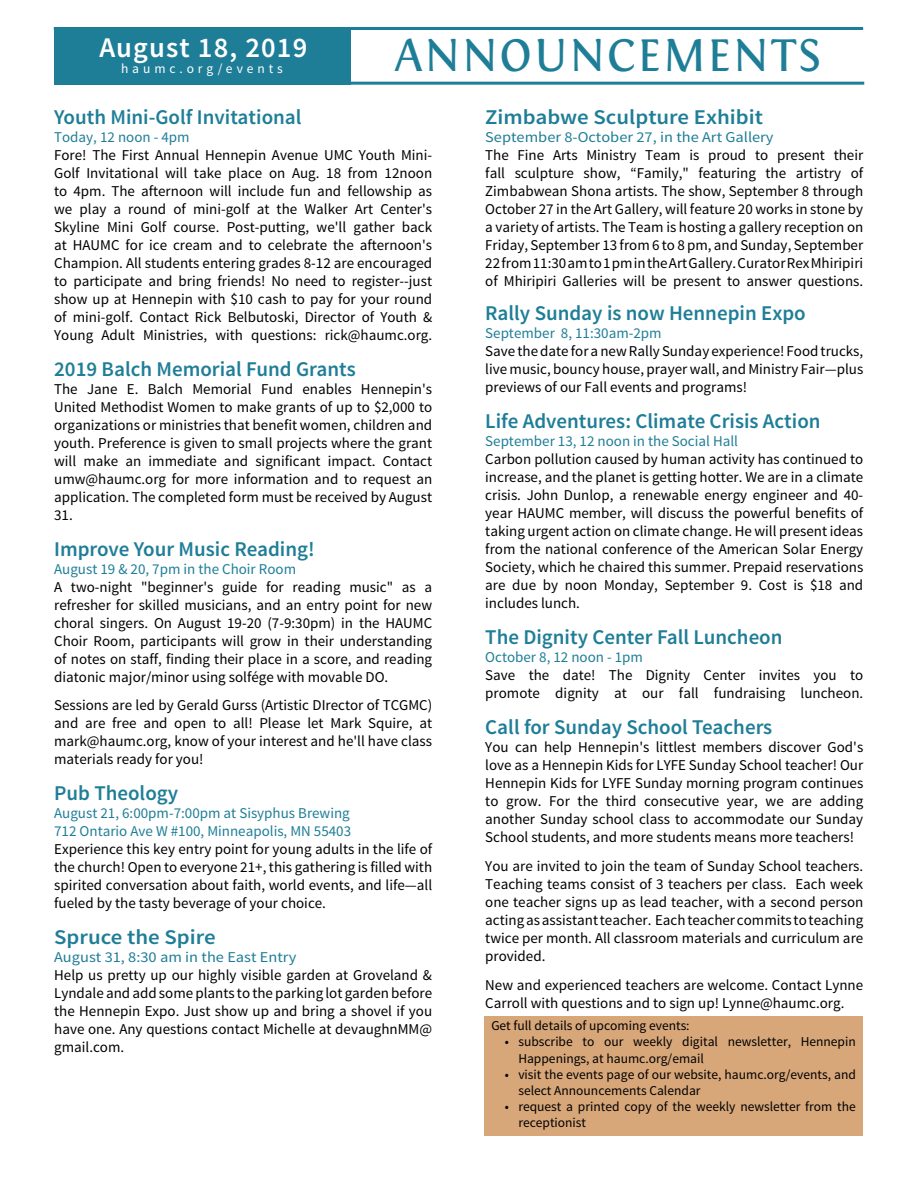
<style>
.page{position:relative;width:918px;height:1188px;background:#fff}
.page>*{position:absolute;margin:0;border:0;box-sizing:border-box;transform-origin:0 0}
.t1{font:48px "Fontin";letter-spacing:.03em;color:#1f7e97}
.t2{font:600 28.5px "Source Sans Pro";letter-spacing:.04em;color:#fff}
.t3{font:600 21px "Source Sans Pro";color:#1f7e97}
.t4{font:600 21px "Source Sans Pro";color:#1f7e97;scale:1.09 1}
.t5{font:15px/18px "Source Sans Pro";color:#000;text-align:justify}
.t6{font:15px/18px "Source Sans Pro";color:#1f7e97}
.t7{font:15px "Source Sans Pro";color:#1f7e97;scale:1.09 1}
.t8{font:13.5px/16.2px "Source Sans Pro";color:#000}
.t9{font:13.5px "Source Sans Pro";letter-spacing:.29em;color:#fff}
</style>
<div class="page">
<div style="left:54px;top:27px;width:296px;height:58px;background:#1f7e97"></div>
<hr style="left:54px;top:82px;width:810px;height:3px;background:#1f7e97">
<hr style="left:54px;top:27px;width:809px;height:3px;background:#1f7e97">
<div style="left:485px;top:1016px;width:378px;height:120px;background:#d7a679"></div>
<h2 class="t2" style="left:99px;top:30px;width:209px">August 18, 2019</h2>
<p class="t9" style="left:121px;top:61px;width:163px">haumc.org/events</p>
<h1 class="t1" style="left:394px;top:28px;width:428px">ANNOUNCEMENTS</h1>
<h3 class="t3" style="left:54px;top:103px;width:249px">Youth Mini-Golf Invitational</h3>
<p class="t6" style="left:54px;top:128px;width:137px">Today, 12 noon - 4pm</p>
<p class="t5" style="left:54px;top:146px;width:380px">Fore! The First Annual Hennepin Avenue UMC Youth Mini-Golf Invitational will take place on Aug. 18 from 12noon to 4pm. The afternoon will include fun and fellowship as we play a round of mini-golf at the Walker Art Center's Skyline Mini Golf course. Post-putting, we'll gather back at HAUMC for ice cream and to celebrate the afternoon's Champion. All students entering grades 8-12 are encouraged to participate and bring friends! No need to register--just show up at Hennepin with $10 cash to pay for your round of mini-golf. Contact Rick Belbutoski, Director of Youth &amp; Young Adult Ministries, with questions: rick@haumc.org.</p>
<h3 class="t3" style="left:54px;top:355px;width:303px">2019 Balch Memorial Fund Grants</h3>
<p class="t5" style="left:54px;top:380px;width:380px">The Jane E. Balch Memorial Fund enables Hennepin's United Methodist Women to make grants of up to $2,000 to organizations or ministries that benefit women, children and youth. Preference is given to small projects where the grant will make an immediate and significant impact. Contact umw@haumc.org for more information and to request an application. The completed form must be received by August 31.</p>
<h3 class="t3" style="left:54px;top:535px;width:262px">Improve Your Music Reading!</h3>
<p class="t6" style="left:54px;top:560px;width:244px">August 19 &amp; 20, 7pm in the Choir Room</p>
<p class="t5" style="left:54px;top:578px;width:380px">A two-night "beginner's guide for reading music" as a refresher for skilled musicians, and an entry point for new choral singers. On August 19-20 (7-9:30pm) in the HAUMC Choir Room, participants will grow in their understanding of notes on staff, finding their place in a score, and reading diatonic major/minor using solfége with movable DO.</p>
<p class="t5" style="left:54px;top:697px;width:380px">Sessions are led by Gerald Gurss (Artistic DIrector of TCGMC) and are free and open to all! Please let Mark Squire, at mark@haumc.org, know of your interest and he'll have class materials ready for you!</p>
<h3 class="t3" style="left:54px;top:780px;width:125px">Pub Theology</h3>
<p class="t6" style="left:54px;top:805px;width:298px">August 21, 6:00pm-7:00pm at Sisyphus Brewing<br>712 Ontario Ave W #100, Minneapolis, MN 55403</p>
<p class="t5" style="left:54px;top:841px;width:380px">Experience this key entry point for young adults in the life of the church! Open to everyone 21+, this gathering is filled with spirited conversation about faith, world events, and life—all fueled by the tasty beverage of your choice.</p>
<h3 class="t4" style="left:54px;top:924px;width:150px">Spruce the Spire</h3>
<p class="t7" style="left:54px;top:948px;width:224px">August 31, 8:30 am in the East Entry</p>
<p class="t5" style="left:54px;top:967px;width:380px">Help us pretty up our highly visible garden at Groveland &amp; Lyndale and add some plants to the parking lot garden before the Hennepin Expo. Just show up and bring a shovel if you have one. Any questions contact Michelle at devaughnMM@ gmail.com.</p>
<h3 class="t4" style="left:485px;top:104px;width:256px">Zimbabwe Sculpture Exhibit</h3>
<p class="t7" style="left:485px;top:127px;width:266px">September 8-October 27, in the Art Gallery</p>
<p class="t5" style="left:485px;top:146px;width:380px">The Fine Arts Ministry Team is proud to present their fall sculpture show, “Family," featuring the artistry of Zimbabwean Shona artists. The show, September 8 through October 27 in the Art Gallery, will feature 20 works in stone by a variety of artists. The Team is hosting a gallery reception on Friday, September 13 from 6 to 8 pm, and Sunday, September 22 from 11:30 am to 1 pm in the Art Gallery. Curator Rex Mhiripiri of Mhiripiri Galleries will be present to answer questions.</p>
<h3 class="t3" style="left:485px;top:300px;width:322px">Rally Sunday is now Hennepin Expo</h3>
<p class="t6" style="left:485px;top:324px;width:178px">September 8, 11:30am-2pm</p>
<p class="t5" style="left:485px;top:342px;width:380px">Save the date for a new Rally Sunday experience! Food trucks, live music, bouncy house, prayer wall, and Ministry Fair—plus previews of our Fall events and programs!</p>
<h3 class="t3" style="left:485px;top:408px;width:337px">Life Adventures: Climate Crisis Action</h3>
<p class="t6" style="left:485px;top:432px;width:254px">September 13, 12 noon in the Social Hall</p>
<p class="t5" style="left:485px;top:450px;width:380px">Carbon pollution caused by human activity has continued to increase, and the planet is getting hotter. We are in a climate crisis. John Dunlop, a renewable energy engineer and 40- year HAUMC member, will discuss the powerful benefits of taking urgent action on climate change. He will present ideas from the national conference of the American Solar Energy Society, which he chaired this summer. Prepaid reservations are due by noon Monday, September 9. Cost is $18 and includes lunch.</p>
<h3 class="t3" style="left:485px;top:624px;width:299px">The Dignity Center Fall Luncheon</h3>
<p class="t6" style="left:485px;top:648px;width:159px">October 8, 12 noon - 1pm</p>
<p class="t5" style="left:485px;top:666px;width:380px">Save the date! The Dignity Center invites you to promote dignity at our fall fundraising luncheon.</p>
<h3 class="t3" style="left:485px;top:714px;width:289px">Call for Sunday School Teachers</h3>
<p class="t5" style="left:485px;top:738px;width:380px">You can help Hennepin's littlest members discover God's love as a Hennepin Kids for LYFE Sunday School teacher! Our Hennepin Kids for LYFE Sunday morning program continues to grow. For the third consecutive year, we are adding another Sunday school class to accommodate our Sunday School students, and more students means more teachers!</p>
<p class="t5" style="left:485px;top:857px;width:380px">You are invited to join the team of Sunday School teachers.<br>Teaching teams consist of 3 teachers per class. Each week one teacher signs up as lead teacher, with a second person acting as assistant teacher. Each teacher commits to teaching twice per month. All classroom materials and curriculum are provided.</p>
<p class="t5" style="left:485px;top:976px;width:380px">New and experienced teachers are welcome. Contact Lynne<br>Carroll with questions and to sign up! Lynne@haumc.org.</p>
<p class="t8" style="left:491px;top:1018px;width:200px">Get full details of upcoming events:</p>
<p class="t8" style="left:518px;top:1034px;width:339px;text-indent:-14px">• subscribe to our weekly digital newsletter, Hennepin<br>Happenings, at haumc.org/email</p>
<p class="t8" style="left:518px;top:1066px;width:339px;text-indent:-14px">• visit the events page of our website, haumc.org/events, and select Announcements Calendar</p>
<p class="t8" style="left:518px;top:1099px;width:339px;text-indent:-14px">• request a printed copy of the weekly newsletter from the receptionist</p>
</div>
